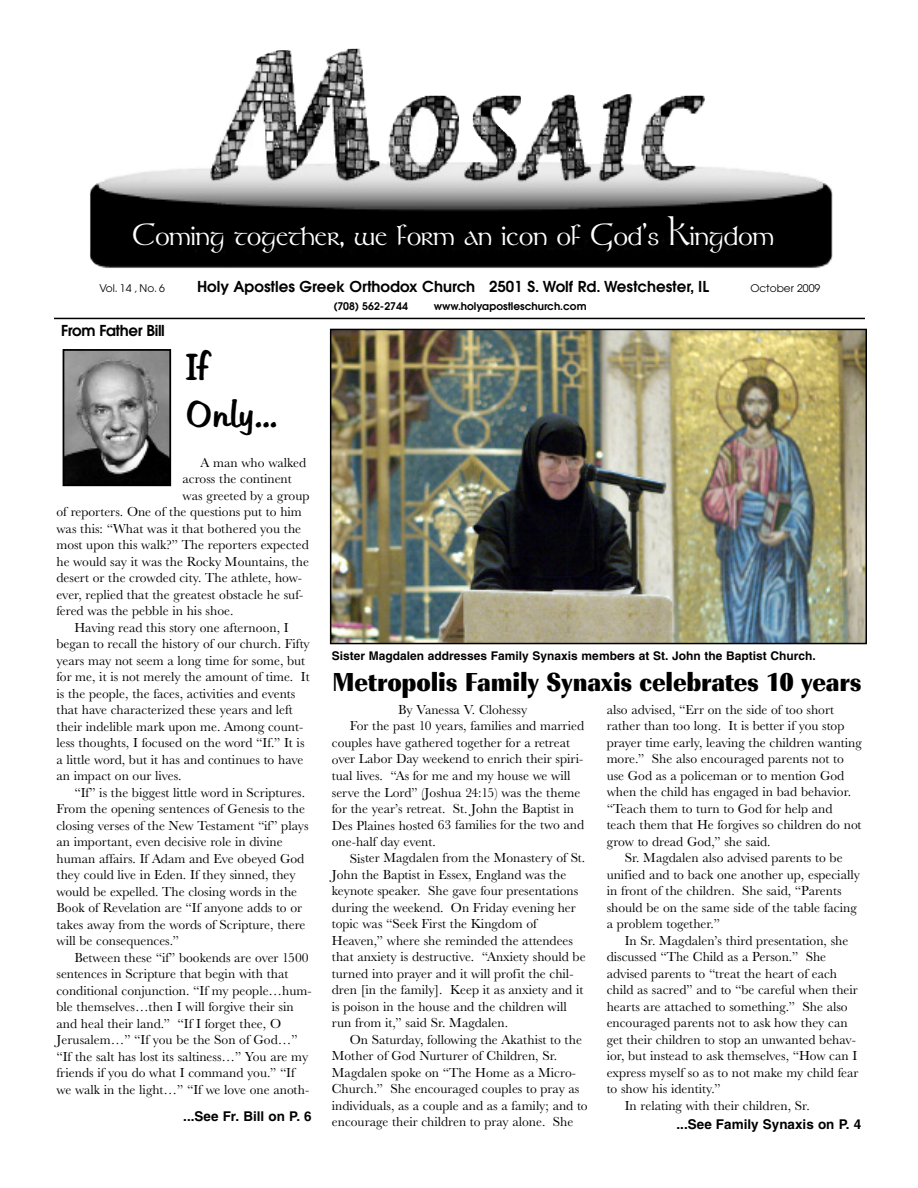
<style>
.page{position:relative;width:918px;height:1188px;background:#fff}
.page>*{position:absolute;margin:0;border:0;box-sizing:border-box;transform-origin:0 0}
.t1{font:36px/46.5px "Hudson";color:#000}
.t2{font:30px "Rosslaire";color:#fff}
.t3{font:27px "URW Imperial T Ultr Bold Extr Narr";letter-spacing:-.005em;color:#000}
.t4{font:600 15px "Avant Garde";color:#000}
.t5{font:600 15px "Avant Garde";letter-spacing:-.025em;color:#000}
.t6{font:13.5px/16.5px "URW Basker T";color:#000}
.t7{font:700 13.5px "Helvetica";color:#000}
.t8{font:700 12px "Helvetica";color:#000}
.t9{font:600 10.5px "Avant Garde";color:#000}
.t10{font:10.5px "Avant Garde";color:#000}
</style>
<div class="page">
<img style="left:90px;top:49px;width:742px;height:219px">
<hr style="left:54px;top:318px;width:811px;height:1px;background:#000">
<img style="left:66px;top:352px;width:102px;height:131px">
<div style="left:63px;top:349px;width:108px;height:137px;border:2px solid #000"></div>
<img style="left:333px;top:332px;width:531px;height:309px">
<div style="left:330px;top:329px;width:537px;height:315px;border:2px solid #000"></div>
<h2 class="t2" style="left:132px;top:218px;width:643px">Coming together, we form an icon of God’s Kingdom</h2>
<p class="t10" style="left:100px;top:284px;width:67px">Vol. 14 , No. 6</p>
<p class="t4" style="left:197px;top:281px;width:513px">Holy Apostles Greek Orthodox Church 2501 S. Wolf Rd. Westchester, IL</p>
<p class="t10" style="left:750px;top:284px;width:71px">October 2009</p>
<p class="t9" style="left:333px;top:302px;width:76px">(708) 562-2744</p>
<p class="t9" style="left:434px;top:302px;width:154px">www.holyapostleschurch.com</p>
<p class="t5" style="left:61px;top:325px;width:105px">From Father Bill</p>
<h1 class="t1" style="left:186px;top:348px;width:93px">If<br>Only...</h1>
<p class="t6" style="left:201px;top:454px;width:107px">A man who walked</p>
<p class="t6" style="left:183px;top:470px;width:111px">across the continent</p>
<p class="t6" style="left:183px;top:487px;width:128px">was greeted by a group</p>
<p class="t6" style="left:56px;top:503px;width:247px">of reporters. One of the questions put to him</p>
<p class="t6" style="left:56px;top:520px;width:246px">was this: “What was it that bothered you the</p>
<p class="t6" style="left:56px;top:536px;width:254px">most upon this walk?” The reporters expected</p>
<p class="t6" style="left:56px;top:553px;width:254px">he would say it was the Rocky Mountains, the</p>
<p class="t6" style="left:56px;top:569px;width:247px">desert or the crowded city. The athlete, how-</p>
<p class="t6" style="left:56px;top:586px;width:248px">ever, replied that the greatest obstacle he suf-</p>
<p class="t6" style="left:56px;top:602px;width:178px">fered was the pebble in his shoe.</p>
<p class="t6" style="left:74px;top:619px;width:216px">Having read this story one afternoon, I</p>
<p class="t6" style="left:56px;top:635px;width:255px">began to recall the history of our church. Fifty</p>
<p class="t6" style="left:56px;top:652px;width:250px">years may not seem a long time for some, but</p>
<p class="t6" style="left:56px;top:668px;width:255px">for me, it is not merely the amount of time. It</p>
<p class="t6" style="left:56px;top:685px;width:240px">is the people, the faces, activities and events</p>
<p class="t6" style="left:56px;top:701px;width:238px">that have characterized these years and left</p>
<p class="t6" style="left:56px;top:718px;width:248px">their indelible mark upon me. Among count-</p>
<p class="t6" style="left:56px;top:734px;width:250px">less thoughts, I focused on the word “If.” It is</p>
<p class="t6" style="left:56px;top:751px;width:248px">a little word, but it has and continues to have</p>
<p class="t6" style="left:56px;top:767px;width:127px">an impact on our lives.</p>
<p class="t6" style="left:74px;top:784px;width:232px">“If” is the biggest little word in Scriptures.</p>
<p class="t6" style="left:56px;top:800px;width:250px">From the opening sentences of Genesis to the</p>
<p class="t6" style="left:56px;top:817px;width:254px">closing verses of the New Testament “if” plays</p>
<p class="t6" style="left:56px;top:833px;width:228px">an important, even decisive role in divine</p>
<p class="t6" style="left:56px;top:850px;width:249px">human affairs. If Adam and Eve obeyed God</p>
<p class="t6" style="left:56px;top:866px;width:241px">they could live in Eden. If they sinned, they</p>
<p class="t6" style="left:56px;top:883px;width:242px">would be expelled. The closing words in the</p>
<p class="t6" style="left:56px;top:899px;width:247px">Book of Revelation are “If anyone adds to or</p>
<p class="t6" style="left:56px;top:916px;width:251px">takes away from the words of Scripture, there</p>
<p class="t6" style="left:56px;top:932px;width:124px">will be consequences.”</p>
<p class="t6" style="left:74px;top:949px;width:236px">Between these “if” bookends are over 1500</p>
<p class="t6" style="left:56px;top:965px;width:234px">sentences in Scripture that begin with that</p>
<p class="t6" style="left:56px;top:982px;width:257px">conditional conjunction. “If my people…hum-</p>
<p class="t6" style="left:56px;top:998px;width:239px">ble themselves…then I will forgive their sin</p>
<p class="t6" style="left:56px;top:1015px;width:226px">and heal their land.” “If I forget thee, O</p>
<p class="t6" style="left:56px;top:1031px;width:243px">Jerusalem…” “If you be the Son of God…”</p>
<p class="t6" style="left:56px;top:1048px;width:253px">“If the salt has lost its saltiness…” You are my</p>
<p class="t6" style="left:56px;top:1064px;width:240px">friends if you do what I command you.” “If</p>
<p class="t6" style="left:56px;top:1081px;width:254px">we walk in the light…” “If we love one anoth-</p>
<p class="t7" style="left:183px;top:1111px;width:130px">...See Fr. Bill on P. 6</p>
<p class="t8" style="left:332px;top:651px;width:485px">Sister Magdalen addresses Family Synaxis members at St. John the Baptist Church.</p>
<h3 class="t3" style="left:333px;top:666px;width:531px">Metropolis Family Synaxis celebrates 10 years</h3>
<p class="t6" style="left:398px;top:701px;width:131px">By Vanessa V. Clohessy</p>
<p class="t6" style="left:350px;top:718px;width:236px">For the past 10 years, families and married</p>
<p class="t6" style="left:332px;top:734px;width:240px">couples have gathered together for a retreat</p>
<p class="t6" style="left:332px;top:751px;width:253px">over Labor Day weekend to enrich their spiri-</p>
<p class="t6" style="left:332px;top:767px;width:240px">tual lives. “As for me and my house we will</p>
<p class="t6" style="left:332px;top:784px;width:250px">serve the Lord” (Joshua 24:15) was the theme</p>
<p class="t6" style="left:332px;top:800px;width:244px">for the year’s retreat. St. John the Baptist in</p>
<p class="t6" style="left:332px;top:817px;width:254px">Des Plaines hosted 63 families for the two and</p>
<p class="t6" style="left:332px;top:833px;width:106px">one-half day event.</p>
<p class="t6" style="left:350px;top:850px;width:237px">Sister Magdalen from the Monastery of St.</p>
<p class="t6" style="left:332px;top:866px;width:236px">John the Baptist in Essex, England was the</p>
<p class="t6" style="left:332px;top:883px;width:248px">keynote speaker. She gave four presentations</p>
<p class="t6" style="left:332px;top:899px;width:245px">during the weekend. On Friday evening her</p>
<p class="t6" style="left:332px;top:916px;width:207px">topic was “Seek First the Kingdom of</p>
<p class="t6" style="left:332px;top:932px;width:243px">Heaven,” where she reminded the attendees</p>
<p class="t6" style="left:332px;top:949px;width:255px">that anxiety is destructive. “Anxiety should be</p>
<p class="t6" style="left:332px;top:965px;width:243px">turned into prayer and it will profit the chil-</p>
<p class="t6" style="left:332px;top:982px;width:253px">dren [in the family]. Keep it as anxiety and it</p>
<p class="t6" style="left:332px;top:998px;width:237px">is poison in the house and the children will</p>
<p class="t6" style="left:332px;top:1015px;width:178px">run from it,” said Sr. Magdalen.</p>
<p class="t6" style="left:350px;top:1031px;width:234px">On Saturday, following the Akathist to the</p>
<p class="t6" style="left:332px;top:1048px;width:227px">Mother of God Nurturer of Children, Sr.</p>
<p class="t6" style="left:332px;top:1064px;width:246px">Magdalen spoke on “The Home as a Micro-</p>
<p class="t6" style="left:332px;top:1081px;width:249px">Church.” She encouraged couples to pray as</p>
<p class="t6" style="left:332px;top:1097px;width:257px">individuals, as a couple and as a family; and to</p>
<p class="t6" style="left:332px;top:1114px;width:243px">encourage their children to pray alone. She</p>
<p class="t6" style="left:607px;top:701px;width:257px">also advised, “Err on the side of too short rather than too long. It is better if you stop prayer time early, leaving the children wanting more.” She also encouraged parents not to use God as a policeman or to mention God when the child has engaged in bad behavior. “Teach them to turn to God for help and teach them that He forgives so children do not grow to dread God,” she said.</p>
<p class="t6" style="left:607px;top:850px;width:255px;text-indent:18px">Sr. Magdalen also advised parents to be unified and to back one another up, especially in front of the children. She said, “Parents should be on the same side of the table facing a problem together.”</p>
<p class="t6" style="left:625px;top:932px;width:225px">In Sr. Magdalen’s third presentation, she</p>
<p class="t6" style="left:607px;top:949px;width:221px">discussed “The Child as a Person.” She</p>
<p class="t6" style="left:607px;top:965px;width:232px">advised parents to “treat the heart of each</p>
<p class="t6" style="left:607px;top:982px;width:253px">child as sacred” and to “be careful when their</p>
<p class="t6" style="left:607px;top:998px;width:243px">hearts are attached to something.” She also</p>
<p class="t6" style="left:607px;top:1015px;width:242px">encouraged parents not to ask how they can</p>
<p class="t6" style="left:607px;top:1031px;width:251px">get their children to stop an unwanted behav-</p>
<p class="t6" style="left:607px;top:1048px;width:252px">ior, but instead to ask themselves, “How can I</p>
<p class="t6" style="left:607px;top:1064px;width:253px">express myself so as to not make my child fear</p>
<p class="t6" style="left:607px;top:1081px;width:116px">to show his identity.”</p>
<p class="t6" style="left:625px;top:1097px;width:187px">In relating with their children, Sr.</p>
<p class="t7" style="left:677px;top:1119px;width:186px">...See Family Synaxis on P. 4</p>
</div>
